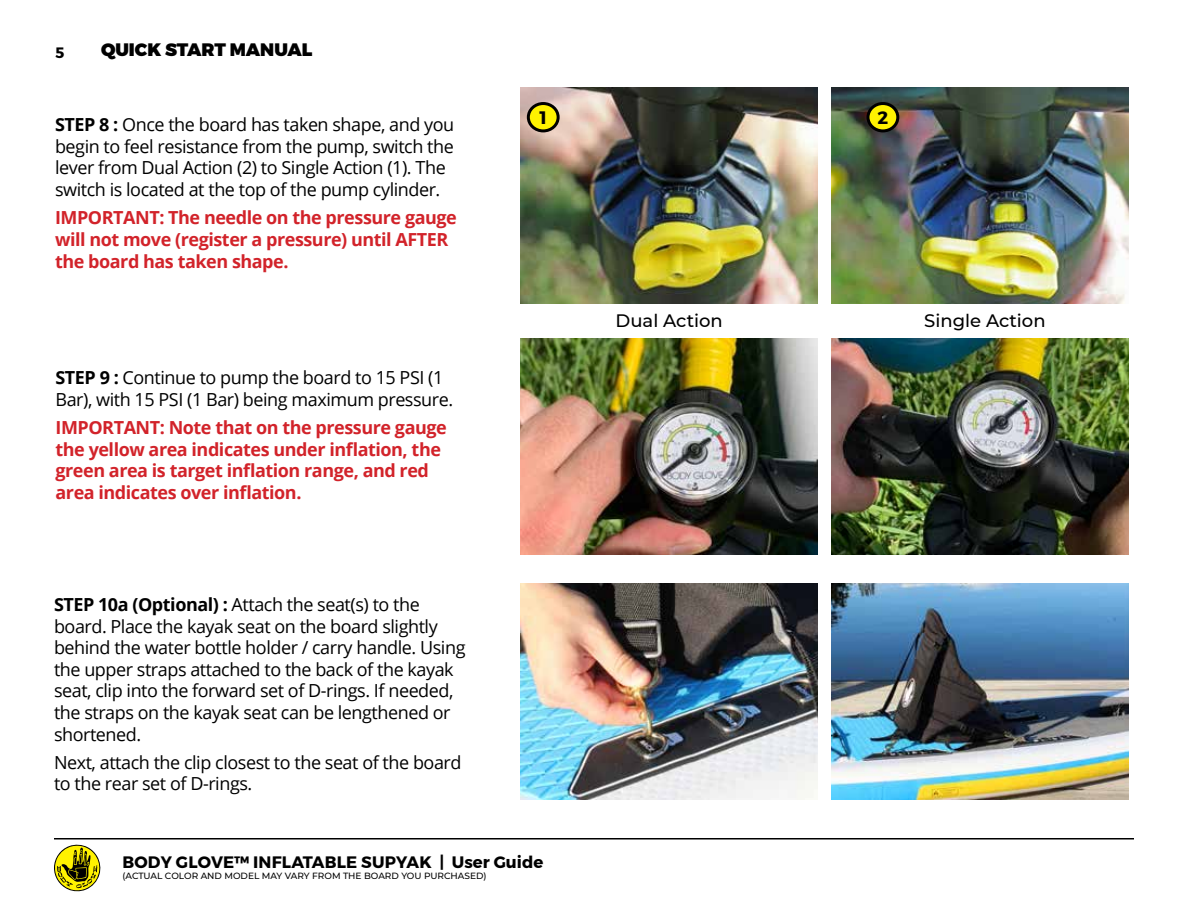
<style>
.page{position:relative;width:1188px;height:918px;background:#fff}
.page>*{position:absolute;margin:0;border:0;box-sizing:border-box;transform-origin:0 0}
.t1{font:18px/21.6px "Open Sans";letter-spacing:-.025em;color:#000}
.t2{font:700 18px/21.6px "Open Sans";letter-spacing:-.025em;color:#d2232a}
.t3{font:500 18px "Montserrat";color:#000}
.t4{font:900 18px "Montserrat";color:#000}
.t5{font:700 18px "Montserrat";color:#000}
.t6{font:700 16.5px "Montserrat";letter-spacing:.01em;color:#000}
.t7{font:700 15px "Montserrat";color:#000}
.t8{font:500 9px "Montserrat";color:#000}
.s1{font-weight:700}
</style>
<div class="page">
<hr style="left:54px;top:838px;width:1080px;height:2px;background:#000">
<svg style="left:54px;top:844px;width:47px;height:48px"></svg>
<img style="left:832px;top:88px;width:297px;height:216px">
<img style="left:521px;top:88px;width:297px;height:216px">
<div style="left:528px;top:104px;width:30px;height:27px;background:#fff200;border-radius:50%"></div>
<div style="left:527px;top:102px;width:33px;height:30px;border:3px solid #000;border-radius:50%"></div>
<div style="left:868px;top:104px;width:30px;height:27px;background:#fff200;border-radius:50%"></div>
<div style="left:867px;top:102px;width:32px;height:30px;border:3px solid #000;border-radius:50%"></div>
<img style="left:832px;top:339px;width:297px;height:216px">
<img style="left:521px;top:339px;width:297px;height:216px">
<img style="left:832px;top:583px;width:297px;height:216px">
<img style="left:521px;top:583px;width:297px;height:216px">
<p class="t7" style="left:56px;top:44px;width:10px">5</p>
<p class="t4" style="left:101px;top:39px;width:213px">QUICK START MANUAL</p>
<p class="t1" style="left:55px;top:113px;width:401px"><span class="s1">STEP 8 :</span> Once the board has taken shape, and you begin to feel resistance from the pump, switch the lever from Dual Action (2) to Single Action (1). The switch is located at the top of the pump cylinder.</p>
<p class="t2" style="left:55px;top:207px;width:403px">IMPORTANT: The needle on the pressure gauge will not move (register a pressure) until AFTER the board has taken shape.</p>
<p class="t1" style="left:56px;top:366px;width:399px"><span class="s1">STEP 9 :</span> Continue to pump the board to 15 PSI (1<br>Bar), with 15 PSI (1 Bar) being maximum pressure.</p>
<p class="t2" style="left:56px;top:416px;width:393px">IMPORTANT: Note that on the pressure gauge the yellow area indicates under inflation, the green area is target inflation range, and red area indicates over inflation.</p>
<p class="t1" style="left:54px;top:593px;width:413px"><span class="s1">STEP 10a (Optional) :</span> Attach the seat(s) to the board. Place the kayak seat on the board slightly behind the water bottle holder / carry handle. Using the upper straps attached to the back of the kayak seat, clip into the forward set of D-rings. If needed, the straps on the kayak seat can be lengthened or shortened.</p>
<p class="t1" style="left:54px;top:751px;width:409px">Next, attach the clip closest to the seat of the board to the rear set of D-rings.</p>
<p class="t5" style="left:540px;top:106px;width:9px">1</p>
<p class="t5" style="left:878px;top:106px;width:12px">2</p>
<p class="t3" style="left:616px;top:308px;width:109px">Dual Action</p>
<p class="t3" style="left:924px;top:308px;width:123px">Single Action</p>
<p class="t6" style="left:123px;top:852px;width:422px">BODY GLOVE™ INFLATABLE SUPYAK | User Guide</p>
<p class="t8" style="left:123px;top:869px;width:366px">(ACTUAL COLOR AND MODEL MAY VARY FROM THE BOARD YOU PURCHASED)</p>
</div>
